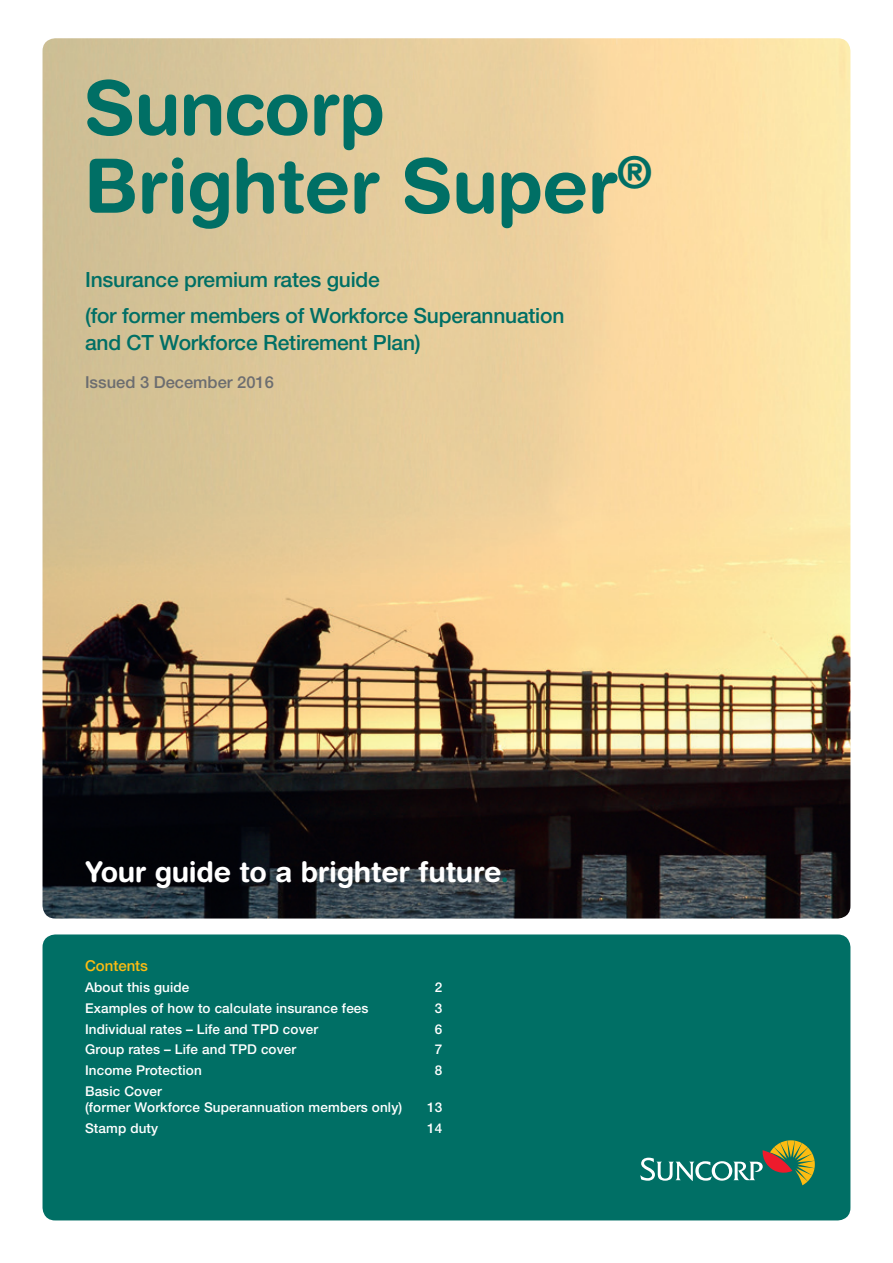
<style>
.page{position:relative;width:893px;height:1263px;background:#fff}
.page>*{position:absolute;margin:0;border:0;box-sizing:border-box;transform-origin:0 0}
.t1{font:700 75px/78px "Helvetica Rounded LT Std";letter-spacing:-.01em;color:#006f65}
.t2{font:700 28.5px "Helvetica Rounded LT Std";letter-spacing:-.01em;color:#fff}
.t3{font:500 21px/35.5px "Helvetica Neue LT Std";letter-spacing:-.01em;color:#006f65}
.t4{font:500 16.5px "Helvetica Neue LT Std";color:#6c6d70}
.t5{font:500 15px "Helvetica Neue LT Std";color:#fdbc12}
.t6{font:500 13.5px/16.5px "Helvetica Neue LT Std";letter-spacing:.01em;color:#fff}
.s1{color:#006f65}
</style>
<div class="page">
<img style="left:43px;top:38px;width:807px;height:880px">
<div style="left:43px;top:934px;width:807px;height:286px;background:#006f65;border-radius:13px"></div>
<svg style="left:640px;top:1140px;width:175px;height:45px"></svg>
<h1 class="t1" style="left:84px;top:68px;width:570px">Suncorp<br>Brighter Super<sup>®</sup></h1>
<h3 class="t3" style="left:85px;top:262px;width:481px">Insurance premium rates guide<br>(for former members of Workforce Superannuation</h3>
<h3 class="t3" style="left:85px;top:324px;width:337px">and CT Workforce Retirement Plan)</h3>
<p class="t4" style="left:85px;top:372px;width:190px">Issued 3 December 2016</p>
<h2 class="t2" style="left:86px;top:854px;width:425px">Your guide to a brighter future<span class="s1">.</span></h2>
<p class="t5" style="left:85px;top:957px;width:65px">Contents</p>
<p class="t6" style="left:85px;top:979px;width:106px">About this guide</p>
<p class="t6" style="left:435px;top:979px;width:9px">2</p>
<p class="t6" style="left:85px;top:1000px;width:285px">Examples of how to calculate insurance fees</p>
<p class="t6" style="left:435px;top:1000px;width:9px">3</p>
<p class="t6" style="left:85px;top:1020px;width:235px">Individual rates – Life and TPD cover</p>
<p class="t6" style="left:435px;top:1020px;width:9px">6</p>
<p class="t6" style="left:85px;top:1041px;width:213px">Group rates – Life and TPD cover</p>
<p class="t6" style="left:435px;top:1041px;width:9px">7</p>
<p class="t6" style="left:85px;top:1062px;width:118px">Income Protection</p>
<p class="t6" style="left:435px;top:1062px;width:9px">8</p>
<p class="t6" style="left:85px;top:1083px;width:319px">Basic Cover<br>(former Workforce Superannuation members only)</p>
<p class="t6" style="left:427px;top:1099px;width:17px">13</p>
<p class="t6" style="left:85px;top:1120px;width:75px">Stamp duty</p>
<p class="t6" style="left:427px;top:1120px;width:17px">14</p>
</div>
